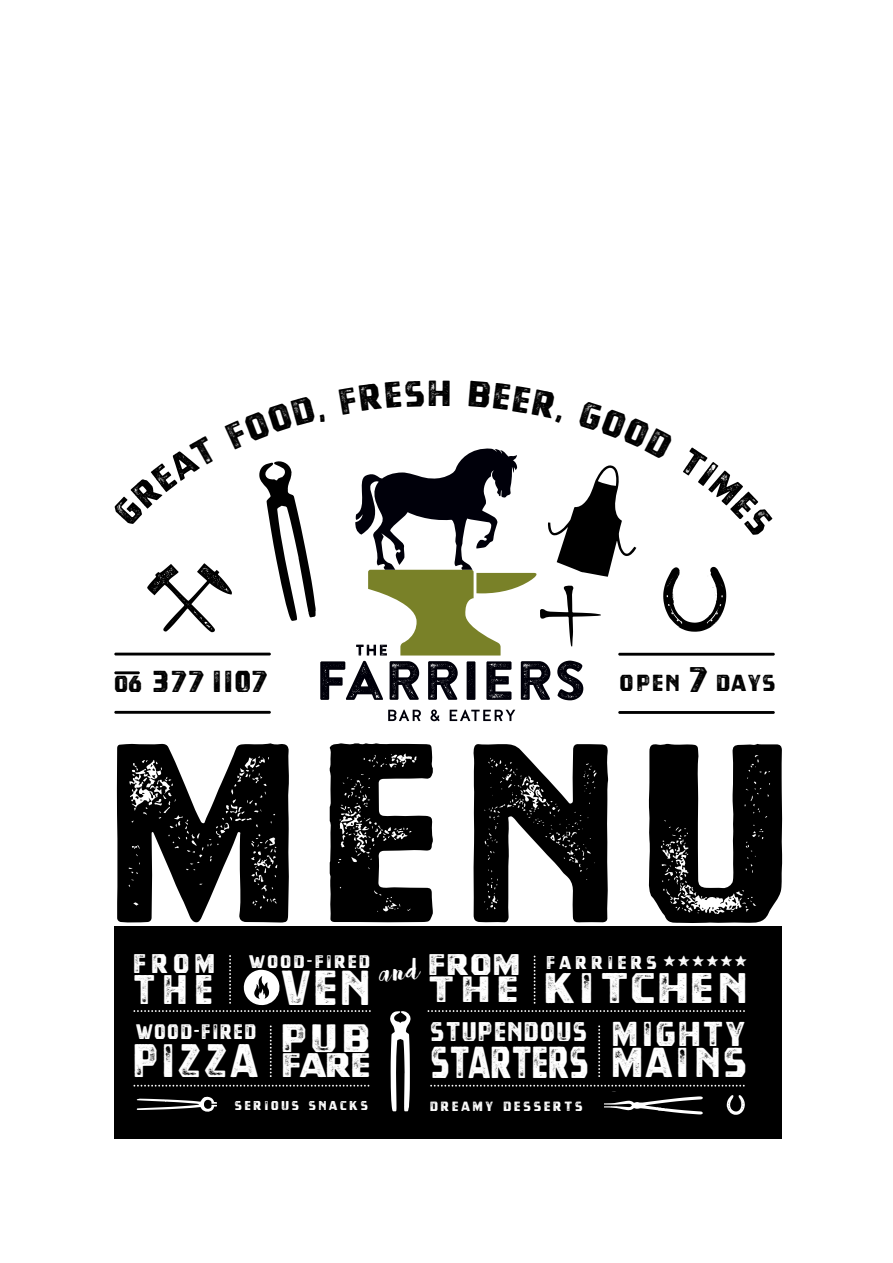
<style>
.page{position:relative;width:893px;height:1263px;background:#fff}
.page>*{position:absolute;margin:0;border:0;box-sizing:border-box;transform-origin:0 0}
.t1{font:255.15px "Tradesmith Stamp";color:#000}
.t2{font:83.25px "Brandon Printed Extras";color:#000}
.t3{font:49.2px "Tradesmith Stamp";color:#fff}
.t4{font:46.95px "Tradesmith Stamp";letter-spacing:.08em;color:#fff;scale:.91 1}
.t5{font:44.85px "Tradesmith Stamp";letter-spacing:.02em;color:#fff;scale:.75 1}
.t6{font:42.9px "Tradesmith Stamp";letter-spacing:.07em;color:#fff;scale:1.11 1}
.t7{font:41.85px "Tradesmith Stamp";letter-spacing:.08em;color:#fff}
.t8{font:41.4px "Tradesmith Stamp";color:#fff;scale:.91 1}
.t9{font:39.75px "Tradesmith Stamp";color:#fff;scale:1.11 1}
.t10{font:36.45px "Tradesmith Stamp";color:#000}
.t11{font:34.5px "Tradesmith Stamp";letter-spacing:.08em;color:#fff}
.t12{font:34.05px "Tradesmith Stamp";color:#fff;scale:1.21 1}
.t13{font:30.3px "Tradesmith Stamp";color:#000}
.t14{font:29.85px "Tradesmith Stamp";color:#fff;scale:1.21 1}
.t15{font:27px "Tradesmith Stamp";letter-spacing:.08em;color:#fff;scale:.91 1}
.t16{font:27px "Tradesmith Stamp";letter-spacing:.08em;color:#fff}
.t17{font:23.25px "Tradesmith Stamp";letter-spacing:.085em;color:#000}
.t18{font:21.45px "Brandon Printed Extras";color:#fff}
.t19{font:21px "Tradesmith Stamp";letter-spacing:.1em;color:#fff;scale:.91 1}
.t20{font:18.6px "Tradesmith Stamp";letter-spacing:.24em;color:#fff}
.t21{font:18.3px "Tradesmith Stamp";letter-spacing:.14em;color:#fff}
.t22{font:13.35px "Tradesmith Stamp";letter-spacing:.22em;color:#fff}
.t23{font:12.9px "Tradesmith Stamp";letter-spacing:.22em;color:#fff}
.s1{font-size:23.25px}
.s2{font-size:35.7px}
.s3{font-size:36.6px}
</style>
<div class="page">
<div style="left:114px;top:926px;width:668px;height:213px;background:#000"></div>
<svg style="left:428px;top:1010px;width:317px;height:2px"></svg>
<svg style="left:430px;top:1085px;width:315px;height:1px"></svg>
<svg style="left:133px;top:1085px;width:236px;height:1px"></svg>
<svg style="left:534px;top:956px;width:1px;height:48px"></svg>
<svg style="left:270px;top:1025px;width:2px;height:52px"></svg>
<svg style="left:598px;top:1025px;width:2px;height:52px"></svg>
<svg style="left:137px;top:1096px;width:80px;height:16px"></svg>
<svg style="left:604px;top:1096px;width:99px;height:18px"></svg>
<svg style="left:390px;top:1011px;width:21px;height:100px"></svg>
<svg style="left:133px;top:955px;width:238px;height:57px"></svg>
<svg style="left:727px;top:1095px;width:18px;height:20px"></svg>
<svg style="left:320px;top:661px;width:63px;height:39px"></svg>
<svg style="left:390px;top:661px;width:29px;height:39px"></svg>
<svg style="left:428px;top:661px;width:30px;height:39px"></svg>
<svg style="left:467px;top:661px;width:8px;height:39px"></svg>
<svg style="left:486px;top:661px;width:25px;height:39px"></svg>
<svg style="left:521px;top:661px;width:29px;height:39px"></svg>
<svg style="left:557px;top:661px;width:26px;height:39px"></svg>
<svg style="left:388px;top:709px;width:33px;height:12px"></svg>
<svg style="left:430px;top:709px;width:10px;height:12px"></svg>
<svg style="left:450px;top:709px;width:65px;height:12px"></svg>
<hr style="left:618px;top:653px;width:157px;height:3px;background:#000">
<hr style="left:114px;top:711px;width:157px;height:3px;background:#000">
<hr style="left:618px;top:711px;width:157px;height:3px;background:#000">
<hr style="left:114px;top:653px;width:157px;height:2px;background:#000">
<hr style="left:114px;top:671px;width:26px;height:3px;background:#000">
<svg style="left:259px;top:461px;width:57px;height:160px"></svg>
<svg style="left:355px;top:448px;width:420px;height:207px"></svg>
<h2 class="t2" style="left:139px;top:552px;width:103px">C</h2>
<h3 class="t10" style="left:428px;top:375px;width:25px">H</h3>
<h3 class="t13" style="left:114px;top:667px;width:155px"><span class="s1">O6</span> 377 1107</h3>
<h3 class="t17" style="left:620px;top:671px;width:157px">OPEN <span class="s2">7</span> DAYS</h3>
<h1 class="t1" style="left:109px;top:710px;width:682px">MENU</h1>
<h3 class="t16" style="left:134px;top:950px;width:82px">FROM</h3>
<h3 class="t14" style="left:428px;top:950px;width:77px">FROM</h3>
<h3 class="t6" style="left:428px;top:967px;width:288px"><span class="s3">THE</span> KITCHEN</h3>
<h3 class="t21" style="left:249px;top:953px;width:122px">WOOD-FIRED</h3>
<h3 class="t20" style="left:546px;top:953px;width:112px">FARRIERS</h3>
<h3 class="t18" style="left:662px;top:951px;width:88px">******</h3>
<h3 class="t3" style="left:282px;top:964px;width:90px">VEN</h3>
<h3 class="t8" style="left:134px;top:969px;width:88px">THE</h3>
<h3 class="t11" style="left:612px;top:1017px;width:135px">MIGHTY</h3>
<h3 class="t15" style="left:430px;top:1018px;width:173px">STUPENDOUS</h3>
<h3 class="t19" style="left:136px;top:1021px;width:133px">WOOD-FIRED</h3>
<h3 class="t9" style="left:281px;top:1019px;width:81px">PUB</h3>
<h3 class="t12" style="left:282px;top:1049px;width:75px">FARE</h3>
<h3 class="t7" style="left:612px;top:1042px;width:136px">MAINS</h3>
<h3 class="t4" style="left:134px;top:1038px;width:138px">PIZZA</h3>
<p class="t23" style="left:235px;top:1099px;width:135px">SERIOUS SNACKS</p>
<p class="t22" style="left:430px;top:1099px;width:154px">DREAMY DESSERTS</p>
<h3 class="t5" style="left:431px;top:1040px;width:211px">STARTERS</h3>
</div>
